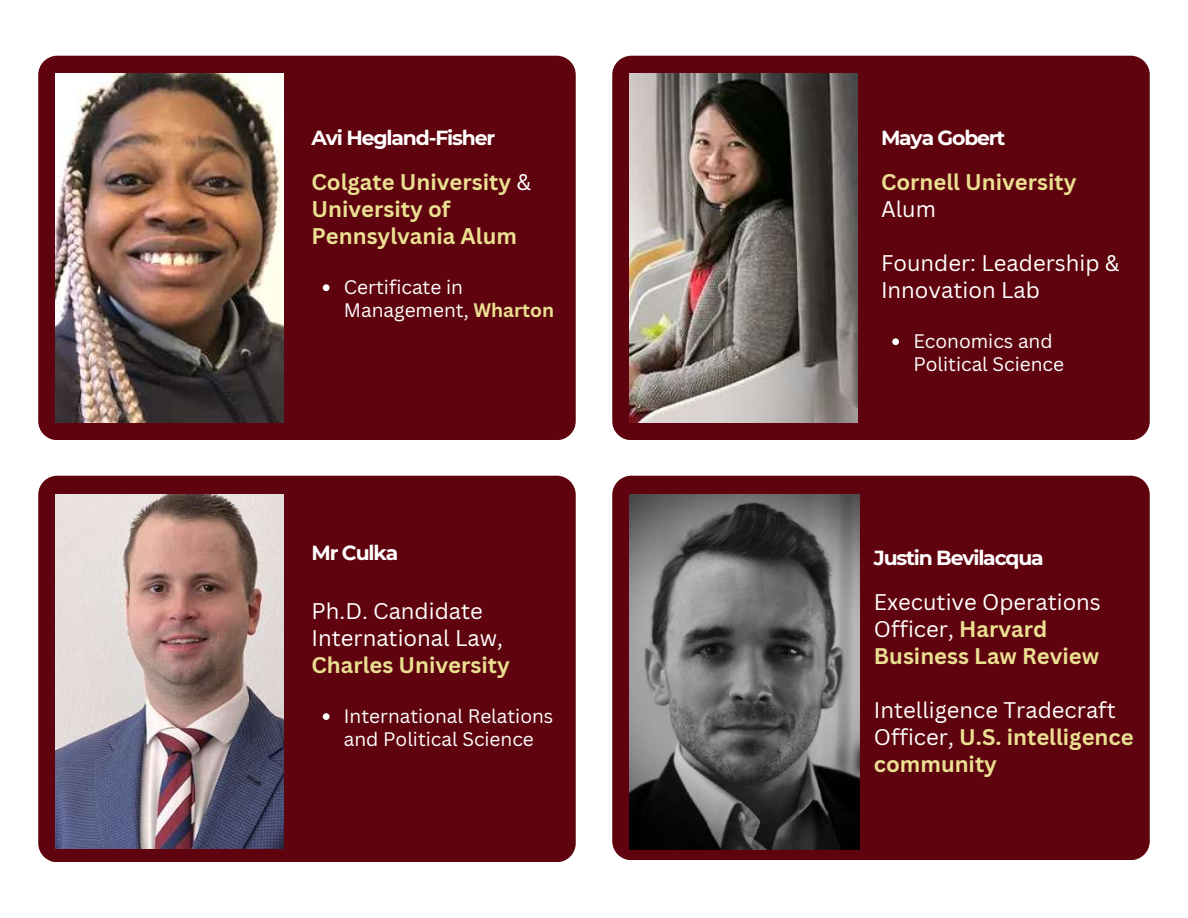
<style>
.page{position:relative;width:1188px;height:918px;background:#fff}
.page>*{position:absolute;margin:0;border:0;box-sizing:border-box;transform-origin:0 0}
.t1{font:22.05px/27px "Canva Sans";color:#fff}
.t2{font:700 22.05px/27px "Canva Sans";color:#ebe092}
.t3{font:700 20.4px "Montserrat";letter-spacing:-.055em;color:#fff}
.t4{font:19.05px/22.5px "Canva Sans";color:#fff}
.s1{font-weight:400;color:#fff}
.s2{font-weight:700;color:#ebe092}
</style>
<div class="page">
<div style="left:38px;top:56px;width:538px;height:384px;background:#5f040e"></div>
<img style="left:56px;top:74px;width:228px;height:348px">
<div style="left:612px;top:56px;width:538px;height:384px;background:#5f040e"></div>
<img style="left:630px;top:74px;width:228px;height:348px">
<div style="left:38px;top:476px;width:538px;height:386px;background:#5f040e"></div>
<img style="left:56px;top:495px;width:228px;height:354px">
<div style="left:612px;top:476px;width:538px;height:384px;background:#5f040e"></div>
<img style="left:630px;top:495px;width:229px;height:354px">
<svg style="left:323px;top:284px;width:7px;height:7px"></svg>
<svg style="left:892px;top:338px;width:7px;height:7px"></svg>
<svg style="left:323px;top:713px;width:7px;height:7px"></svg>
<p class="t3" style="left:312px;top:125px;width:185px">Avi Hegland-Fisher</p>
<p class="t2" style="left:312px;top:168px;width:221px">Colgate University <span class="s1">&amp;<br></span>University of<br>Pennsylvania Alum</p>
<p class="t4" style="left:344px;top:276px;width:212px">Certificate in<br>Management, <span class="s2">Wharton</span></p>
<p class="t3" style="left:312px;top:541px;width:88px">Mr Culka</p>
<p class="t1" style="left:312px;top:597px;width:193px">Ph.D. Candidate<br>International Law,</p>
<p class="t2" style="left:312px;top:651px;width:200px">Charles University</p>
<p class="t4" style="left:344px;top:705px;width:211px">International Relations and Political Science</p>
<p class="t3" style="left:881px;top:125px;width:126px">Maya Gobert</p>
<p class="t2" style="left:881px;top:168px;width:197px">Cornell University</p>
<p class="t1" style="left:881px;top:195px;width:56px">Alum</p>
<p class="t1" style="left:881px;top:249px;width:240px">Founder: Leadership &amp;<br>Innovation Lab</p>
<p class="t4" style="left:913px;top:330px;width:152px">Economics and<br>Political Science</p>
<p class="t3" style="left:874px;top:545px;width:171px">Justin Bevilacqua</p>
<p class="t1" style="left:874px;top:588px;width:229px">Executive Operations<br>Officer, <span class="s2">Harvard<br>Business Law Review</span></p>
<p class="t1" style="left:874px;top:696px;width:261px">Intelligence Tradecraft<br>Officer, <span class="s2">U.S. intelligence community</span></p>
</div>
